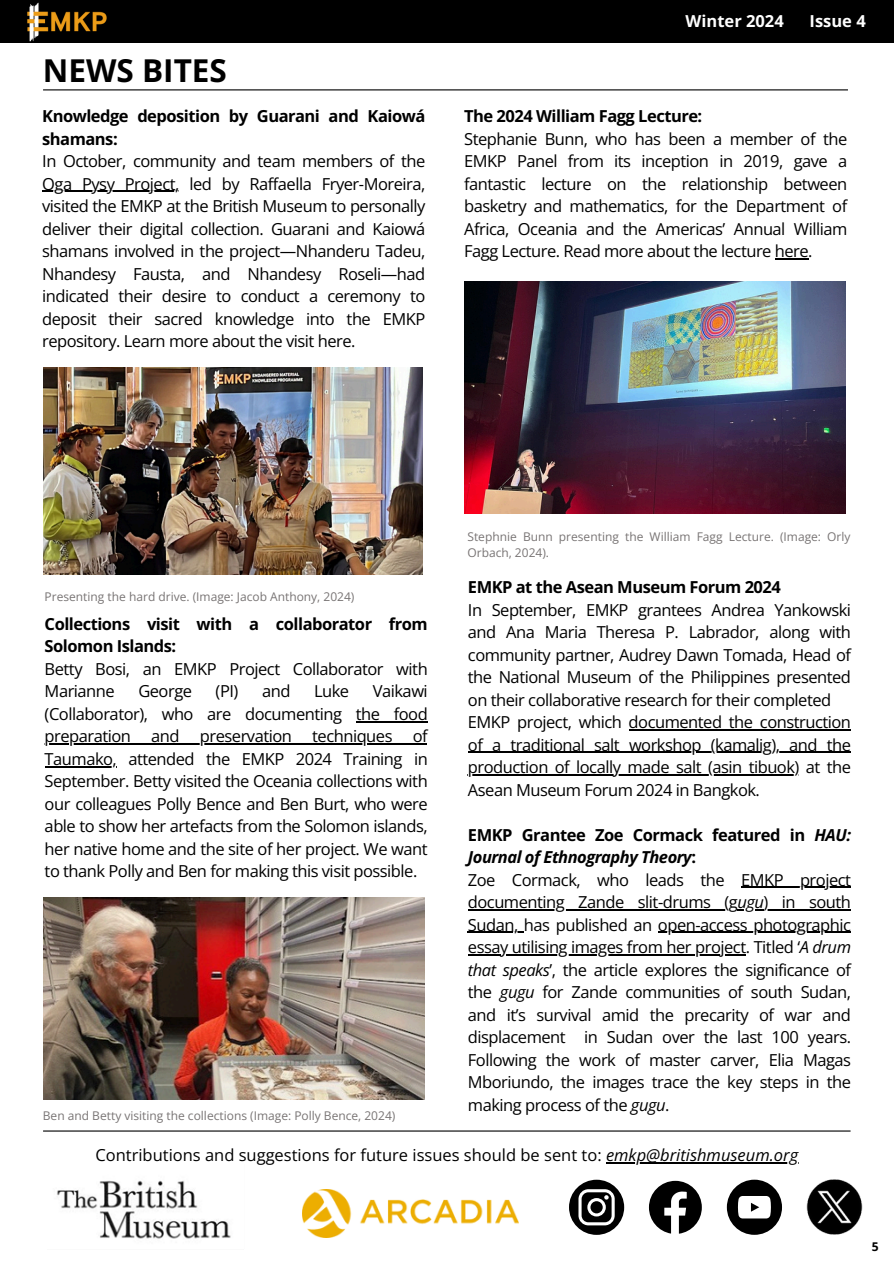
<style>
.page{position:relative;width:894px;height:1264px;background:#fff}
.page>*{position:absolute;margin:0;border:0;box-sizing:border-box;transform-origin:0 0}
.t1{font:700 31.5px "Open Sans";color:#000}
.t2{font:16.5px/22.5px "Open Sans";letter-spacing:-.03em;color:#000;text-align:justify}
.t3{font:700 16.5px/22.5px "Open Sans";letter-spacing:-.03em;color:#000}
.t4{font:16.5px "Open Sans";color:#000}
.t5{font:700 16.5px "Open Sans";color:#fefefe}
.t6{font:12px/16px "Open Sans";color:#787474}
.t7{font:700 12px "Open Sans";color:#000}
.s1{font-weight:400}
.s2{font-weight:700}
.s3{font-style:italic}
</style>
<div class="page">
<img style="left:464px;top:282px;width:381px;height:231px">
<div style="left:0;top:0;width:893px;height:42px;background:#000"></div>
<hr style="left:43px;top:89px;width:804px;height:1px;background:#000">
<img style="left:302px;top:1189px;width:216px;height:48px">
<hr style="left:43px;top:1130px;width:807px;height:1px;background:#000">
<img style="left:27px;top:2px;width:80px;height:40px">
<svg style="left:569px;top:1179px;width:55px;height:55px"></svg>
<svg style="left:648px;top:1180px;width:53px;height:53px"></svg>
<svg style="left:726px;top:1179px;width:55px;height:55px"></svg>
<img style="left:57px;top:1180px;width:174px;height:59px">
<img style="left:806px;top:1179px;width:55px;height:55px">
<img style="left:44px;top:367px;width:378px;height:207px">
<hr style="left:606px;top:1162px;width:192px;height:1px;background:#000">
<hr style="left:42px;top:191px;width:137px;height:1px;background:#000">
<hr style="left:628px;top:729px;width:222px;height:1px;background:#000">
<hr style="left:468px;top:751px;width:382px;height:1px;background:#000">
<hr style="left:468px;top:774px;width:330px;height:1px;background:#000">
<hr style="left:740px;top:886px;width:110px;height:1px;background:#000">
<hr style="left:468px;top:909px;width:269px;height:1px;background:#000">
<svg style="left:737px;top:909px;width:26px;height:1px"></svg>
<hr style="left:763px;top:909px;width:87px;height:1px;background:#000">
<hr style="left:468px;top:931px;width:56px;height:1px;background:#000">
<hr style="left:657px;top:931px;width:193px;height:1px;background:#000">
<hr style="left:468px;top:954px;width:277px;height:1px;background:#000">
<hr style="left:355px;top:721px;width:72px;height:1px;background:#000">
<hr style="left:45px;top:743px;width:382px;height:1px;background:#000">
<hr style="left:45px;top:766px;width:71px;height:1px;background:#000">
<hr style="left:774px;top:258px;width:34px;height:1px;background:#000">
<img style="left:43px;top:897px;width:381px;height:202px">
<p class="t1" style="left:43px;top:48px;width:185px">NEWS BITES</p>
<h3 class="t3" style="left:42px;top:104px;width:384px">Knowledge deposition by Guarani and Kaiowá shamans:<br><span class="s1">In October, community and team members of the</span></h3>
<p class="t2" style="left:42px;top:172px;width:384px">Oga Pysy Project, led by Raffaella Fryer-Moreira, visited the EMKP at the British Museum to personally deliver their digital collection. Guarani and Kaiowá shamans involved in the project—Nhanderu Tadeu, Nhandesy Fausta, and Nhandesy Roseli—had indicated their desire to conduct a ceremony to deposit their sacred knowledge into the EMKP repository. Learn more about the visit here.</p>
<h2 class="t5" style="left:685px;top:9px;width:100px">Winter 2024</h2>
<h2 class="t5" style="left:809px;top:9px;width:58px">Issue 4</h2>
<p class="t2" style="left:464px;top:104px;width:384px;text-align:left"><span class="s2">The 2024 William Fagg Lecture:<br></span>Stephanie Bunn, who has been a member of the EMKP Panel from its inception in 2019, gave a fantastic lecture on the relationship between basketry and mathematics, for the Department of Africa, Oceania and the Americas’ Annual William Fagg Lecture. Read more about the lecture here.</p>
<h1 class="t6" style="left:45px;top:588px;width:311px">Presenting the hard drive. (Image: Jacob Anthony, 2024)</h1>
<p class="t3" style="left:45px;top:612px;width:384px">Collections visit with a collaborator from<br>Solomon Islands:<br><span class="s1">Betty Bosi, an EMKP Project Collaborator with<br>Marianne</span></p>
<p class="t2" style="left:45px;top:679px;width:384px;text-align:right">Vaikawi<br>(Collaborator), who are documenting the food</p>
<p class="t2" style="left:45px;top:724px;width:384px">preparation and preservation techniques of</p>
<p class="t2" style="left:45px;top:747px;width:384px">Taumako, attended the EMKP 2024 Training in September. Betty visited the Oceania collections with our colleagues Polly Bence and Ben Burt, who were able to show her artefacts from the Solomon islands, her native home and the site of her project. We want to thank Polly and Ben for making this visit possible.</p>
<p class="t2" style="left:138px;top:679px;width:55px">George</p>
<p class="t2" style="left:215px;top:679px;width:76px">(PI) and</p>
<p class="t2" style="left:314px;top:679px;width:37px">Luke</p>
<p class="t6" style="left:43px;top:1107px;width:354px">Ben and Betty visiting the collections (Image: Polly Bence, 2024)</p>
<p class="t6" style="left:467px;top:528px;width:384px">Stephnie Bunn presenting the William Fagg Lecture. (Image: Orly<br>Orbach, 2024).</p>
<p class="t2" style="left:468px;top:575px;width:384px;text-align:left"><span class="s2">EMKP at the Asean Museum Forum 2024<br></span>In September, EMKP grantees Andrea Yankowski and Ana Maria Theresa P. Labrador, along with community partner, Audrey Dawn Tomada, Head of the National Museum of the Philippines presented on their collaborative research for their completed EMKP project, which documented the construction</p>
<h3 class="t2" style="left:468px;top:733px;width:384px">of a traditional salt workshop (kamalig), and the</h3>
<h3 class="t2" style="left:468px;top:755px;width:384px">production of locally made salt (asin tibuok) at the<br>Asean Museum Forum 2024 in Bangkok.</h3>
<h3 class="t3" style="left:468px;top:823px;width:384px">EMKP Grantee Zoe Cormack featured in <span class="s3">HAU:<br>Journal of Ethnography Theory</span>:<br><span class="s1">Zoe Cormack, who leads the</span></h3>
<p class="t2" style="left:740px;top:868px;width:111px">EMKP project</p>
<h3 class="t2" style="left:468px;top:890px;width:384px">documenting Zande slit-drums (g<span class="s3">ugu</span>) in south</h3>
<p class="t2" style="left:468px;top:913px;width:384px">Sudan, has published an open-access photographic</p>
<p class="t2" style="left:468px;top:935px;width:384px">essay utilising images from her project. Titled ‘<span class="s3">A drum that speaks</span>’, the article explores the significance of the <span class="s3">gugu</span> for Zande communities of south Sudan, and it’s survival amid the precarity of war and displacement in Sudan over the last 100 years.<br>Following the work of master carver, Elia Magas Mboriundo, the images trace the key steps in the making process of the <span class="s3">gugu</span>.</p>
<p class="t4" style="left:95px;top:1143px;width:704px">Contributions and suggestions for future issues should be sent to: <span class="s3">emkp@britishmuseum.org</span></p>
<p class="t7" style="left:871px;top:1238px;width:8px">5</p>
</div>
